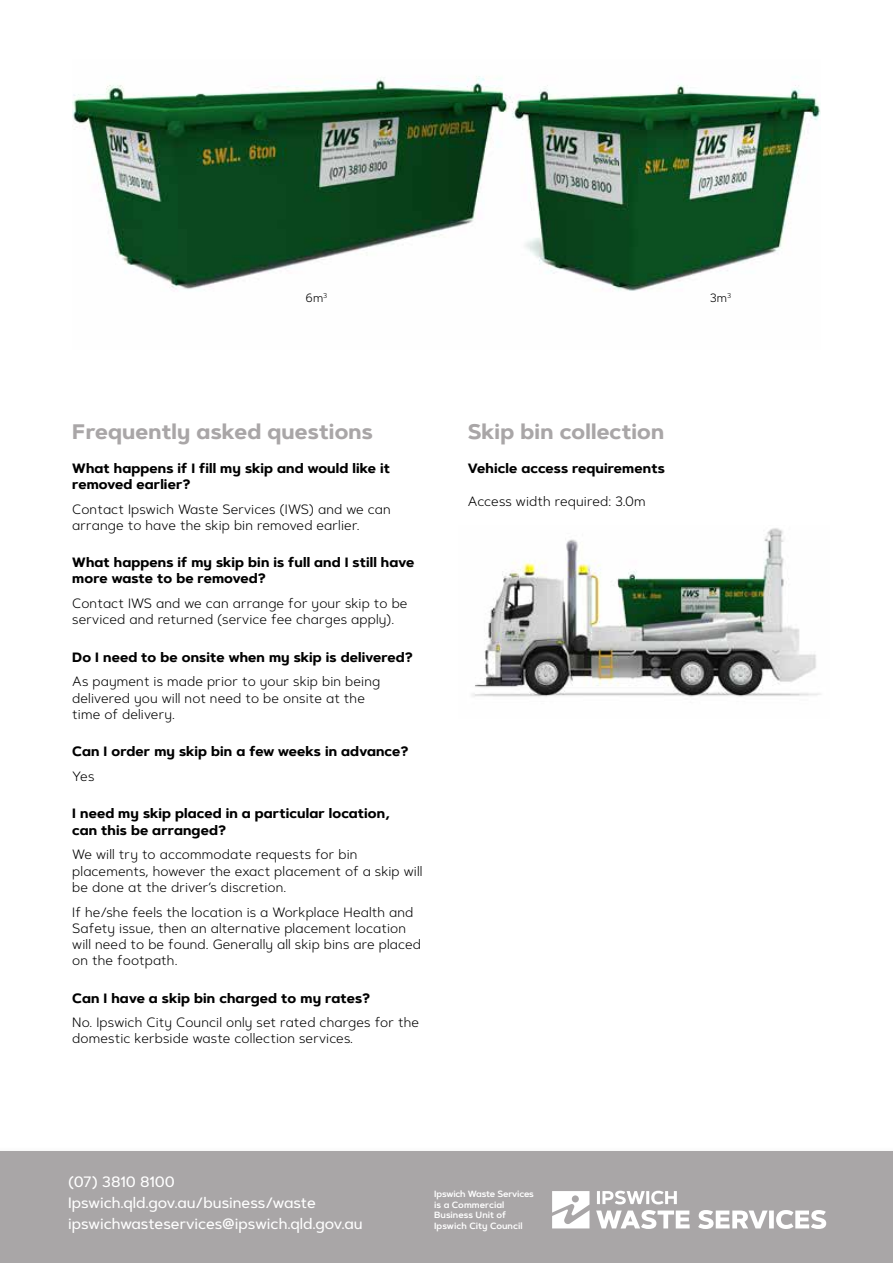
<style>
.page{position:relative;width:893px;height:1263px;background:#fff}
.page>*{position:absolute;margin:0;border:0;box-sizing:border-box;transform-origin:0 0}
.Subhead{font:700 21px "Artegra Sans Alt";letter-spacing:.01em;color:#a9a6a7}
.Cover_URL{font:500 15px "Artegra Sans Alt";color:#fff}
.Body_Copy{font:300 13.5px/16.2px "Artegra Sans Alt";letter-spacing:.01em;color:#000}
.Body_Copy-2{font:700 13.5px/16.2px "Artegra Sans Alt";letter-spacing:.01em;color:#000}
.Body_Text{font:300 12px "Artegra Sans Alt";color:#000}
.Company_info{font:600 9px/10.5px "Artegra Sans Alt";color:#fff}
</style>
<div class="page">
<img style="left:72px;top:76px;width:749px;height:215px">
<img style="left:472px;top:528px;width:349px;height:169px">
<div style="left:0;top:1151px;width:893px;height:112px;background:#a9a6a7"></div>
<svg style="left:596px;top:1210px;width:230px;height:19px"></svg>
<svg style="left:597px;top:1191px;width:80px;height:13px"></svg>
<svg style="left:552px;top:1191px;width:37px;height:37px"></svg>
<p class="Body_Text" style="left:305px;top:290px;width:23px">6m<sup>3</sup></p>
<p class="Body_Text" style="left:710px;top:290px;width:23px">3m<sup>3</sup></p>
<p class="Subhead" style="left:72px;top:416px;width:302px">Frequently asked questions</p>
<p class="Body_Copy-2" style="left:72px;top:460px;width:319px">What happens if I fill my skip and would like it removed earlier?</p>
<p class="Body_Copy" style="left:72px;top:500px;width:320px">Contact Ipswich Waste Services (IWS) and we can arrange to have the skip bin removed earlier.</p>
<p class="Body_Copy-2" style="left:72px;top:555px;width:344px">What happens if my skip bin is full and I still have more waste to be removed?</p>
<p class="Body_Copy" style="left:72px;top:595px;width:337px">Contact IWS and we can arrange for your skip to be serviced and returned (service fee charges apply).</p>
<p class="Body_Copy-2" style="left:72px;top:649px;width:342px">Do I need to be onsite when my skip is delivered?</p>
<p class="Body_Copy" style="left:72px;top:673px;width:310px">As payment is made prior to your skip bin being delivered you will not need to be onsite at the time of delivery.</p>
<p class="Body_Copy-2" style="left:72px;top:744px;width:338px">Can I order my skip bin a few weeks in advance?</p>
<p class="Body_Copy" style="left:72px;top:768px;width:24px">Yes</p>
<p class="Body_Copy-2" style="left:72px;top:806px;width:319px">I need my skip placed in a particular location, can this be arranged?</p>
<p class="Body_Copy" style="left:72px;top:846px;width:352px">We will try to accommodate requests for bin placements, however the exact placement of a skip will be done at the driver’s discretion.</p>
<p class="Body_Copy" style="left:72px;top:903px;width:350px">If he/she feels the location is a Workplace Health and Safety issue, then an alternative placement location will need to be found. Generally all skip bins are placed on the footpath.</p>
<p class="Body_Copy-2" style="left:72px;top:990px;width:299px">Can I have a skip bin charged to my rates?</p>
<p class="Body_Copy" style="left:72px;top:1014px;width:348px">No. Ipswich City Council only set rated charges for the domestic kerbside waste collection services.</p>
<p class="Subhead" style="left:468px;top:416px;width:198px">Skip bin collection</p>
<p class="Body_Copy-2" style="left:468px;top:460px;width:198px">Vehicle access requirements</p>
<p class="Body_Copy" style="left:468px;top:493px;width:179px">Access width required: 3.0m</p>
<p class="Cover_URL" style="left:68px;top:1171px;width:108px">(07) 3810 8100</p>
<p class="Cover_URL" style="left:68px;top:1192px;width:249px">Ipswich.qld.gov.au/business/waste</p>
<p class="Cover_URL" style="left:68px;top:1213px;width:296px">ipswichwasteservices@ipswich.qld.gov.au</p>
<p class="Company_info" style="left:434px;top:1189px;width:101px">Ipswich Waste Services is a Commercial<br>Business Unit of<br>Ipswich City Council</p>
</div>
